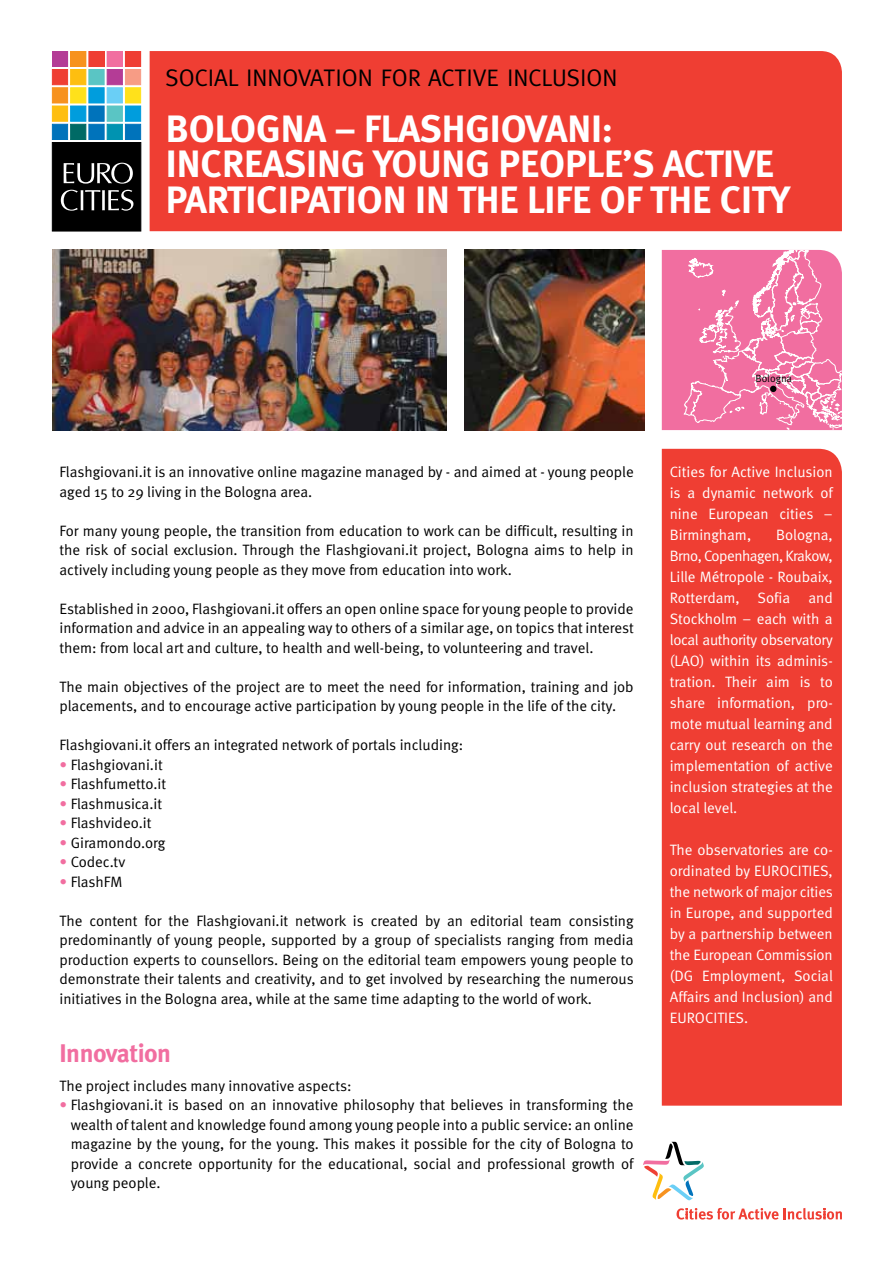
<style>
.page{position:relative;width:893px;height:1263px;background:#fff}
.page>*{position:absolute;margin:0;border:0;box-sizing:border-box;transform-origin:0 0}
.t1{font:38.1px/35.2px "Meta Bold Caps";letter-spacing:-.02em;color:#fff}
.t2{font:700 25.5px "Meta";letter-spacing:-.02em;color:#f16ea0}
.t3{font:24px "Meta";color:#000}
.t4{font:15px/19.5px "Meta Normal";color:#000;text-align:justify}
.t5{font:15px/21px "Meta Normal";color:#fff;text-align:justify}
.t6{font:10.5px "Meta Normal";color:#000}
.s1{color:#f16ea0}
</style>
<div class="page">
<img style="left:465px;top:250px;width:180px;height:180px">
<div style="left:662px;top:449px;width:180px;height:657px;background:#ef3e33"></div>
<div style="left:150px;top:51px;width:692px;height:180px;background:#ef3e33"></div>
<svg style="left:52px;top:51px;width:89px;height:89px"></svg>
<div style="left:125px;top:124px;width:16px;height:16px;background:#0073bb;border:1px solid #0073bb"></div>
<div style="left:125px;top:106px;width:16px;height:15px;background:#009ddd;border:1px solid #009ddd"></div>
<div style="left:125px;top:88px;width:16px;height:15px;background:#ffe11b;border:1px solid #ffe11b"></div>
<div style="left:125px;top:69px;width:16px;height:16px;background:#f79c85"></div>
<div style="left:125px;top:51px;width:16px;height:15px;background:#ef3e33"></div>
<div style="left:125px;top:51px;width:16px;height:16px;border:1px solid #ef3e33"></div>
<div style="left:107px;top:124px;width:16px;height:16px;background:#0093b1;border:1px solid #0093b1"></div>
<div style="left:107px;top:106px;width:16px;height:15px;background:#5ac5c4;border:1px solid #5ac5c4"></div>
<div style="left:107px;top:88px;width:16px;height:15px;background:#6acff6"></div>
<div style="left:107px;top:69px;width:16px;height:16px;background:#b43c96;border:1px solid #b43c96"></div>
<div style="left:107px;top:51px;width:15px;height:15px;background:#f16ea0"></div>
<div style="left:107px;top:51px;width:16px;height:16px;border:1px solid #f16ea0"></div>
<div style="left:89px;top:124px;width:15px;height:16px;background:#0073bb;border:1px solid #0073bb"></div>
<div style="left:89px;top:106px;width:15px;height:15px;background:#0073bb"></div>
<div style="left:89px;top:88px;width:15px;height:15px;background:#009ddd"></div>
<div style="left:89px;top:69px;width:15px;height:16px;background:#5ac5c4"></div>
<div style="left:89px;top:51px;width:15px;height:15px;background:#ef3e33"></div>
<div style="left:89px;top:51px;width:15px;height:16px;border:1px solid #ef3e33"></div>
<div style="left:70px;top:124px;width:16px;height:16px;background:#006a65;border:1px solid #006a65"></div>
<div style="left:70px;top:106px;width:16px;height:15px;background:#009ddd;border:1px solid #009ddd"></div>
<div style="left:70px;top:88px;width:16px;height:15px;background:#ffe11b;border:1px solid #ffe11b"></div>
<div style="left:70px;top:69px;width:16px;height:16px;background:#febe10;border:1px solid #febe10"></div>
<div style="left:71px;top:51px;width:15px;height:15px;background:#f7921e"></div>
<div style="left:70px;top:51px;width:16px;height:16px;border:1px solid #f7921e"></div>
<div style="left:52px;top:124px;width:16px;height:16px;background:#0073bb;border:1px solid #0073bb"></div>
<div style="left:52px;top:106px;width:16px;height:15px;background:#febe10"></div>
<div style="left:52px;top:88px;width:16px;height:15px;background:#f7921e"></div>
<div style="left:52px;top:69px;width:16px;height:16px;background:#ef3e33;border:1px solid #ef3e33"></div>
<div style="left:52px;top:51px;width:16px;height:15px;background:#b43c96"></div>
<div style="left:52px;top:51px;width:16px;height:16px;border:1px solid #b43c96"></div>
<div style="left:52px;top:142px;width:89px;height:89px;background:#000;border:1px solid #000"></div>
<svg style="left:64px;top:163px;width:69px;height:21px"></svg>
<svg style="left:61px;top:190px;width:72px;height:21px"></svg>
<svg style="left:662px;top:250px;width:180px;height:180px"></svg>
<svg style="left:643px;top:1142px;width:61px;height:59px"></svg>
<svg style="left:676px;top:1208px;width:166px;height:11px"></svg>
<img style="left:52px;top:250px;width:394px;height:180px">
<h3 class="t3" style="left:166px;top:63px;width:453px">SOCIAL I NNOVATION FOR ACTIVE I NCLUSION</h3>
<h1 class="t1" style="left:166px;top:111px;width:626px">BOLOGNA – FLASHGIOVAN I:<br>I NCREASI NG YOUNG PEOPLE’S ACTIVE<br>PARTI CI PATI ON I N TH E LI FE OF TH E CITY</h1>
<p class="t4" style="left:60px;top:462px;width:576px">Flashgiovani.it is an innovative online magazine managed by - and aimed at - young people aged 15 to 29 living in the Bologna area.</p>
<p class="t4" style="left:60px;top:521px;width:576px">For many young people, the transition from education to work can be difficult, resulting in the risk of social exclusion. Through the Flashgiovani.it project, Bologna aims to help in actively including young people as they move from education into work.</p>
<p class="t4" style="left:60px;top:599px;width:576px">Established in 2000, Flashgiovani.it offers an open online space for young people to provide information and advice in an appealing way to others of a similar age, on topics that interest them: from local art and culture, to health and well-being, to volunteering and travel.</p>
<p class="t4" style="left:60px;top:677px;width:576px">The main objectives of the project are to meet the need for information, training and job placements, and to encourage active participation by young people in the life of the city.</p>
<p class="t4" style="left:60px;top:735px;width:405px">Flashgiovani.it offers an integrated network of portals including:</p>
<p class="t4" style="left:60px;top:755px;width:105px"><span class="s1">•</span> Flashgiovani.it</p>
<p class="t4" style="left:60px;top:774px;width:108px"><span class="s1">•</span> Flashfumetto.it</p>
<p class="t4" style="left:60px;top:794px;width:104px"><span class="s1">•</span> Flashmusica.it</p>
<p class="t4" style="left:60px;top:813px;width:93px"><span class="s1">•</span> Flashvideo.it</p>
<p class="t4" style="left:60px;top:833px;width:107px"><span class="s1">•</span> Giramondo.org</p>
<p class="t4" style="left:60px;top:852px;width:67px"><span class="s1">•</span> Codec.tv</p>
<p class="t4" style="left:60px;top:872px;width:64px"><span class="s1">•</span> FlashFM</p>
<p class="t4" style="left:60px;top:911px;width:576px">The content for the Flashgiovani.it network is created by an editorial team consisting predominantly of young people, supported by a group of specialists ranging from media production experts to counsellors. Being on the editorial team empowers young people to demonstrate their talents and creativity, and to get involved by researching the numerous initiatives in the Bologna area, while at the same time adapting to the world of work.</p>
<h2 class="t2" style="left:60px;top:1038px;width:113px">Innovation</h2>
<p class="t4" style="left:60px;top:1075px;width:293px">The project includes many innovative aspects:</p>
<p class="t4" style="left:71px;top:1095px;width:564px;text-indent:-11px"><span class="s1">•</span> Flashgiovani.it is based on an innovative philosophy that believes in transforming the wealth of talent and knowledge found among young people into a public service: an online magazine by the young, for the young. This makes it possible for the city of Bologna to provide a concrete opportunity for the educational, social and professional growth of young people.</p>
<p class="t6" style="left:755px;top:372px;width:38px">Bologna</p>
<p class="t5" style="left:670px;top:461px;width:165px">Cities for Active Inclusion is a dynamic network of nine European cities – Birmingham,</p>
<p class="t5" style="left:670px;top:524px;width:165px;text-indent:106px">Bologna, Brno, Copenhagen, Krakow, Lille Métropole - Roubaix, Rotterdam, Sofia and Stockholm – each with a local authority observatory (LAO) within its adminis&shy;tration. Their aim is to share information, pro&shy;mote mutual learning and carry out research on the implementation of active inclusion strategies at the local level.</p>
<p class="t5" style="left:670px;top:839px;width:165px">The observatories are co&shy;ordinated by EUROCITIES, the network of major cities in Europe, and supported by a partnership between the European Commission (DG Employment, Social Affairs and Inclusion) and EUROCITIES.</p>
</div>
